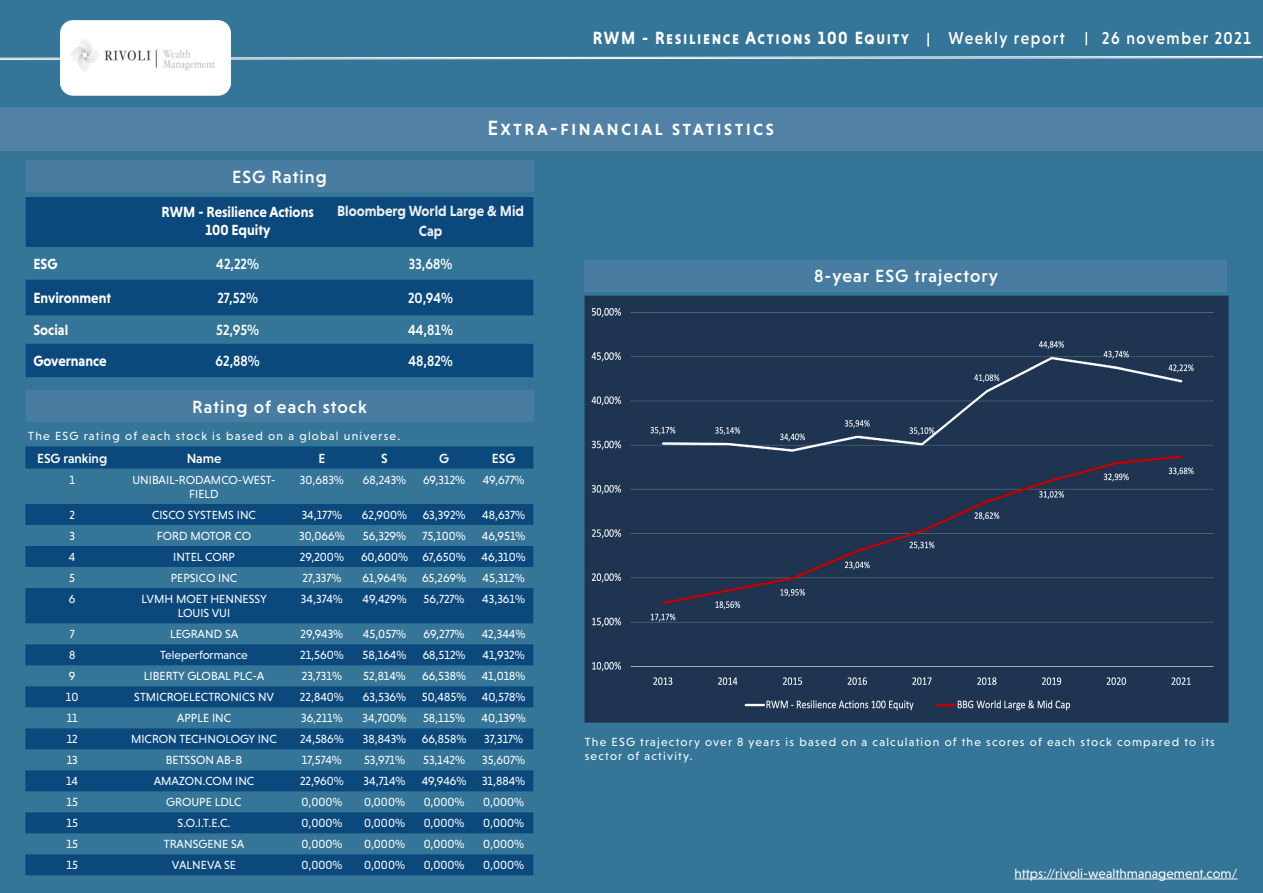
<style>
.page{position:relative;width:1263px;height:893px;background:#fff}
.page>*{position:absolute;margin:0;border:0;box-sizing:border-box;transform-origin:0 0}
.t1{font:21px "Niveau Grotesk Medium Small Caps";letter-spacing:.1em;color:#fff}
.t2{font:500 18px "Niveau Grotesk";letter-spacing:.06em;color:#fff}
.t3{font:18px "Niveau Grotesk Bold Small Caps";letter-spacing:.1em;color:#fff;scale:.9 1}
.t4{font:500 17.55px "Niveau Grotesk";letter-spacing:.1em;color:#fff;scale:.9 1}
.t5{font:700 15px/18px "Niveau Grotesk";color:#fff;text-align:center;scale:.93 1}
.t6{font:500 15px "Niveau Grotesk";color:#fff;scale:.93 1}
.t7{font:700 15px/19.8px "Niveau Grotesk";color:#edeff0;text-align:center;scale:.93 1}
.t8{font:13.5px "Niveau Grotesk";color:#fff}
.t9{font:500 13.5px "Niveau Grotesk";color:#fff}
.t10{font:12px/14.4px "Niveau Grotesk";color:#fff;text-align:center}
.t11{font:12px/14.4px "Niveau Grotesk";letter-spacing:.1em;color:#fff}
</style>
<div class="page">
<div style="left:0;top:0;width:1262px;height:893px;background:#347598"></div>
<svg style="left:0;top:56px;width:1263px;height:4px"></svg>
<svg style="left:1085px;top:32px;width:2px;height:13px"></svg>
<div style="left:60px;top:20px;width:171px;height:76px;background:#fff;border:1px solid #fff;border-radius:12px"></div>
<img style="left:71px;top:39px;width:144px;height:32px">
<svg style="left:927px;top:33px;width:2px;height:14px"></svg>
<hr style="left:1014px;top:879px;width:223px;height:1px;background:#fff">
<div style="left:0;top:107px;width:1262px;height:44px;background:#5181a5"></div>
<hr style="left:1262px;top:107px;width:1px;height:44px;background:#5181a5">
<svg style="left:26px;top:197px;width:507px;height:180px;fill:#0b497d"></svg>
<svg style="left:25px;top:446px;width:508px;height:429px;fill:#0b497d"></svg>
<img style="left:585px;top:295px;width:644px;height:428px">
<div style="left:585px;top:260px;width:642px;height:32px;background:#487da1"></div>
<div style="left:26px;top:160px;width:507px;height:32px;background:#487da1"></div>
<div style="left:26px;top:390px;width:507px;height:32px;background:#487da1"></div>
<h2 class="t3" style="left:593px;top:28px;width:353px">RWM - Resilience Actions 100 Equity</h2>
<h3 class="t4" style="left:948px;top:28px;width:131px">Weekly report</h3>
<h3 class="t4" style="left:1102px;top:28px;width:167px">26 november 2021</h3>
<p class="t2" style="left:232px;top:166px;width:96px">ESG Rating</p>
<p class="t1" style="left:487px;top:116px;width:288px">Extra-financial statistics</p>
<p class="t5" style="left:162px;top:202px;width:165px">RWM - Resilience Actions<br>100 Equity</p>
<p class="t7" style="left:337px;top:201px;width:202px">Bloomberg World Large &amp; Mid<br>Cap</p>
<p class="t5" style="left:33px;top:255px;width:27px">ESG</p>
<p class="t6" style="left:216px;top:255px;width:48px">42,22%</p>
<p class="t6" style="left:409px;top:255px;width:48px">33,68%</p>
<p class="t5" style="left:33px;top:289px;width:85px">Environment</p>
<p class="t6" style="left:217px;top:289px;width:45px">27,52%</p>
<p class="t6" style="left:408px;top:289px;width:50px">20,94%</p>
<p class="t5" style="left:33px;top:321px;width:39px">Social</p>
<p class="t6" style="left:216px;top:322px;width:48px">52,95%</p>
<p class="t6" style="left:408px;top:322px;width:50px">44,81%</p>
<p class="t5" style="left:33px;top:352px;width:80px">Governance</p>
<p class="t6" style="left:216px;top:352px;width:49px">62,88%</p>
<p class="t6" style="left:408px;top:352px;width:49px">48,82%</p>
<p class="t2" style="left:192px;top:397px;width:176px">Rating of each stock</p>
<p class="t11" style="left:28px;top:429px;width:373px">The ESG rating of each stock is based on a global universe.</p>
<p class="t9" style="left:37px;top:450px;width:72px">ESG ranking</p>
<p class="t9" style="left:187px;top:450px;width:36px">Name</p>
<p class="t9" style="left:318px;top:450px;width:8px">E</p>
<p class="t9" style="left:381px;top:450px;width:8px">S</p>
<p class="t9" style="left:439px;top:450px;width:11px">G</p>
<p class="t9" style="left:492px;top:450px;width:25px">ESG</p>
<p class="t10" style="left:69px;top:472px;width:7px">1</p>
<p class="t10" style="left:132px;top:472px;width:145px">UNIBAIL-RODAMCO-WEST-<br>FIELD</p>
<p class="t10" style="left:300px;top:472px;width:45px">30,683%</p>
<p class="t10" style="left:363px;top:472px;width:45px">68,243%</p>
<p class="t10" style="left:423px;top:472px;width:44px">69,312%</p>
<p class="t10" style="left:483px;top:472px;width:43px">49,677%</p>
<p class="t10" style="left:69px;top:508px;width:7px">2</p>
<p class="t10" style="left:152px;top:508px;width:106px">CISCO SYSTEMS INC</p>
<p class="t10" style="left:302px;top:508px;width:42px">34,177%</p>
<p class="t10" style="left:362px;top:508px;width:47px">62,900%</p>
<p class="t10" style="left:423px;top:508px;width:44px">63,392%</p>
<p class="t10" style="left:482px;top:508px;width:44px">48,637%</p>
<p class="t10" style="left:69px;top:529px;width:7px">3</p>
<p class="t10" style="left:157px;top:529px;width:96px">FORD MOTOR CO</p>
<p class="t10" style="left:299px;top:529px;width:47px">30,066%</p>
<p class="t10" style="left:363px;top:529px;width:45px">56,329%</p>
<p class="t10" style="left:422px;top:529px;width:45px">75,100%</p>
<p class="t10" style="left:482px;top:529px;width:45px">46,951%</p>
<p class="t10" style="left:69px;top:550px;width:8px">4</p>
<p class="t10" style="left:173px;top:550px;width:63px">INTEL CORP</p>
<p class="t10" style="left:300px;top:550px;width:46px">29,200%</p>
<p class="t10" style="left:361px;top:550px;width:49px">60,600%</p>
<p class="t10" style="left:422px;top:550px;width:45px">67,650%</p>
<p class="t10" style="left:481px;top:550px;width:46px">46,310%</p>
<p class="t10" style="left:69px;top:571px;width:7px">5</p>
<p class="t10" style="left:171px;top:571px;width:68px">PEPSICO INC</p>
<p class="t10" style="left:302px;top:571px;width:40px">27,337%</p>
<p class="t10" style="left:362px;top:571px;width:46px">61,964%</p>
<p class="t10" style="left:422px;top:571px;width:46px">65,269%</p>
<p class="t10" style="left:483px;top:571px;width:44px">45,312%</p>
<p class="t10" style="left:69px;top:592px;width:8px">6</p>
<p class="t10" style="left:141px;top:592px;width:127px">LVMH MOET HENNESSY<br>LOUIS VUI</p>
<p class="t10" style="left:301px;top:592px;width:43px">34,374%</p>
<p class="t10" style="left:362px;top:592px;width:46px">49,429%</p>
<p class="t10" style="left:424px;top:592px;width:42px">56,727%</p>
<p class="t10" style="left:482px;top:592px;width:44px">43,361%</p>
<p class="t10" style="left:70px;top:627px;width:6px">7</p>
<p class="t10" style="left:170px;top:627px;width:70px">LEGRAND SA</p>
<p class="t10" style="left:301px;top:627px;width:44px">29,943%</p>
<p class="t10" style="left:363px;top:627px;width:45px">45,057%</p>
<p class="t10" style="left:424px;top:627px;width:43px">69,277%</p>
<p class="t10" style="left:482px;top:627px;width:45px">42,344%</p>
<p class="t10" style="left:69px;top:648px;width:8px">8</p>
<p class="t10" style="left:160px;top:648px;width:89px">Teleperformance</p>
<p class="t10" style="left:300px;top:648px;width:45px">21,560%</p>
<p class="t10" style="left:363px;top:648px;width:45px">58,164%</p>
<p class="t10" style="left:423px;top:648px;width:44px">68,512%</p>
<p class="t10" style="left:482px;top:648px;width:44px">41,932%</p>
<p class="t10" style="left:69px;top:669px;width:8px">9</p>
<p class="t10" style="left:144px;top:669px;width:122px">LIBERTY GLOBAL PLC-A</p>
<p class="t10" style="left:302px;top:669px;width:42px">23,731%</p>
<p class="t10" style="left:363px;top:669px;width:44px">52,814%</p>
<p class="t10" style="left:422px;top:669px;width:45px">66,538%</p>
<p class="t10" style="left:482px;top:669px;width:45px">41,018%</p>
<p class="t10" style="left:66px;top:690px;width:14px">10</p>
<p class="t10" style="left:134px;top:690px;width:141px">STMICROELECTRONICS NV</p>
<p class="t10" style="left:300px;top:690px;width:45px">22,840%</p>
<p class="t10" style="left:363px;top:690px;width:45px">63,536%</p>
<p class="t10" style="left:422px;top:690px;width:46px">50,485%</p>
<p class="t10" style="left:482px;top:690px;width:45px">40,578%</p>
<p class="t10" style="left:67px;top:711px;width:12px">11</p>
<p class="t10" style="left:177px;top:711px;width:56px">APPLE INC</p>
<p class="t10" style="left:301px;top:711px;width:43px">36,211%</p>
<p class="t10" style="left:362px;top:711px;width:46px">34,700%</p>
<p class="t10" style="left:423px;top:711px;width:44px">58,115%</p>
<p class="t10" style="left:482px;top:711px;width:46px">40,139%</p>
<p class="t10" style="left:67px;top:732px;width:13px">12</p>
<p class="t10" style="left:131px;top:732px;width:147px">MICRON TECHNOLOGY INC</p>
<p class="t10" style="left:300px;top:732px;width:45px">24,586%</p>
<p class="t10" style="left:363px;top:732px;width:45px">38,843%</p>
<p class="t10" style="left:422px;top:732px;width:46px">66,858%</p>
<p class="t10" style="left:484px;top:732px;width:40px">37,317%</p>
<p class="t10" style="left:67px;top:753px;width:13px">13</p>
<p class="t10" style="left:166px;top:753px;width:78px">BETSSON AB-B</p>
<p class="t10" style="left:302px;top:753px;width:41px">17,574%</p>
<p class="t10" style="left:364px;top:753px;width:43px">53,971%</p>
<p class="t10" style="left:423px;top:753px;width:43px">53,142%</p>
<p class="t10" style="left:482px;top:753px;width:45px">35,607%</p>
<p class="t10" style="left:66px;top:774px;width:13px">14</p>
<p class="t10" style="left:154px;top:774px;width:102px">AMAZON.COM INC</p>
<p class="t10" style="left:300px;top:774px;width:45px">22,960%</p>
<p class="t10" style="left:364px;top:774px;width:44px">34,714%</p>
<p class="t10" style="left:422px;top:774px;width:46px">49,946%</p>
<p class="t10" style="left:482px;top:774px;width:45px">31,884%</p>
<p class="t10" style="left:66px;top:795px;width:13px">15</p>
<p class="t10" style="left:166px;top:795px;width:77px">GROUPE LDLC</p>
<p class="t10" style="left:301px;top:795px;width:42px">0,000%</p>
<p class="t10" style="left:364px;top:795px;width:42px">0,000%</p>
<p class="t10" style="left:424px;top:795px;width:42px">0,000%</p>
<p class="t10" style="left:483px;top:795px;width:42px">0,000%</p>
<p class="t10" style="left:66px;top:816px;width:13px">15</p>
<p class="t10" style="left:178px;top:816px;width:54px">S.O.I.T.E.C.</p>
<p class="t10" style="left:301px;top:816px;width:42px">0,000%</p>
<p class="t10" style="left:364px;top:816px;width:42px">0,000%</p>
<p class="t10" style="left:424px;top:816px;width:42px">0,000%</p>
<p class="t10" style="left:483px;top:816px;width:42px">0,000%</p>
<p class="t10" style="left:66px;top:837px;width:13px">15</p>
<p class="t10" style="left:164px;top:837px;width:82px">TRANSGENE SA</p>
<p class="t10" style="left:301px;top:837px;width:42px">0,000%</p>
<p class="t10" style="left:364px;top:837px;width:42px">0,000%</p>
<p class="t10" style="left:424px;top:837px;width:42px">0,000%</p>
<p class="t10" style="left:483px;top:837px;width:42px">0,000%</p>
<p class="t10" style="left:66px;top:858px;width:13px">15</p>
<p class="t10" style="left:172px;top:858px;width:66px">VALNEVA SE</p>
<p class="t10" style="left:301px;top:858px;width:42px">0,000%</p>
<p class="t10" style="left:364px;top:858px;width:42px">0,000%</p>
<p class="t10" style="left:424px;top:858px;width:42px">0,000%</p>
<p class="t10" style="left:483px;top:858px;width:42px">0,000%</p>
<p class="t2" style="left:814px;top:266px;width:186px">8-year ESG trajectory</p>
<p class="t11" style="left:585px;top:734px;width:632px">The ESG trajectory over 8 years is based on a calculation of the scores of each stock compared to its sector of activity.</p>
<p class="t8" style="left:1014px;top:865px;width:224px">https://rivoli-wealthmanagement.com/</p>
</div>
